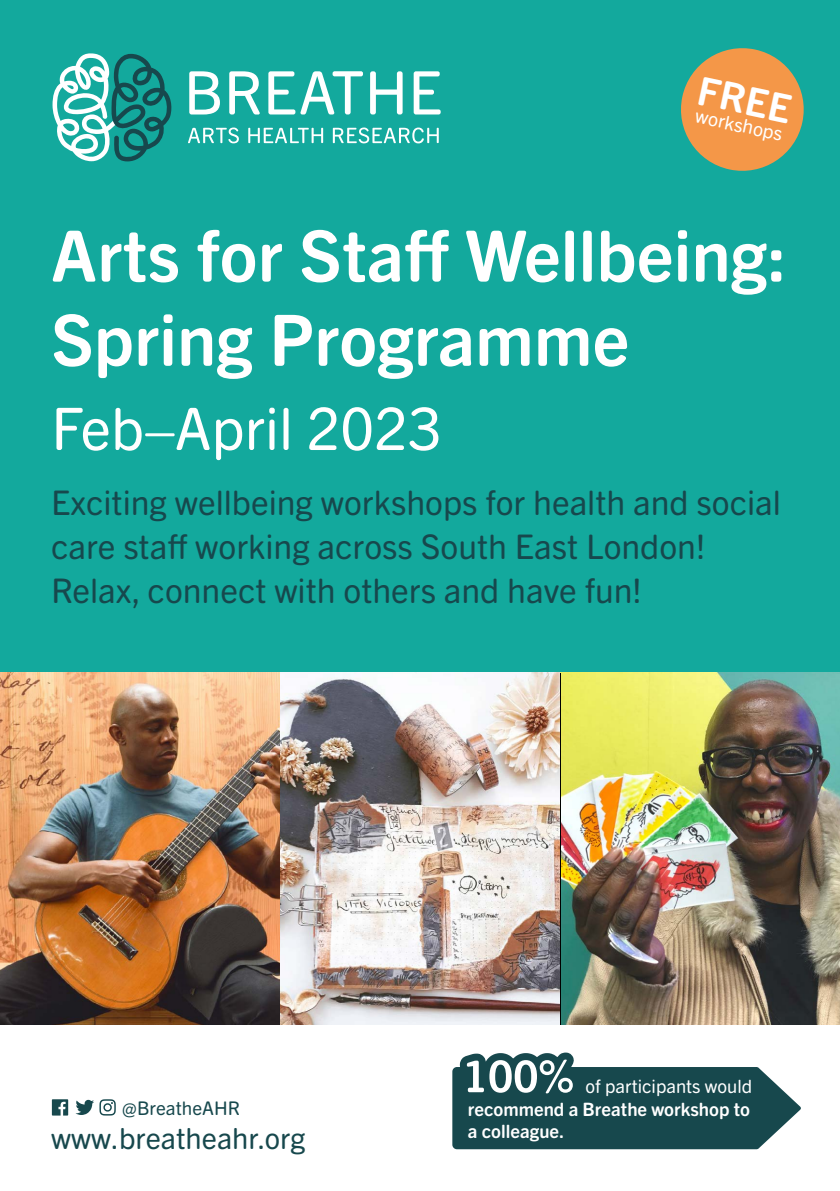
<style>
.page{position:relative;width:840px;height:1191px;background:#fff}
.page>*{position:absolute;margin:0;border:0;box-sizing:border-box;transform-origin:0 0}
.t1{font:700 71px/84.2px "Trade Gothic Next SR Pro";color:#fff}
.t2{font:58.8px "Trade Gothic Next SR Pro";color:#fff}
.t3{font:700 39.6px "Trade Gothic Next SR Pro";color:#fff}
.t4{font:34px/44px "Trade Gothic Next SR Pro";color:#17484d}
.t5{font:29.2px "Trade Gothic Next SR Pro";color:#17484d}
.t6{font:19.2px "Trade Gothic Next SR Pro";color:#fff}
.t7{font:18.8px "Trade Gothic Next SR Pro";color:#17484d}
.t8{font:700 18.4px/22.2px "Trade Gothic Next SR Pro";color:#fff}
.t9{font:18.4px "Trade Gothic Next SR Pro";color:#fff}
</style>
<div class="page">
<div style="left:0;top:0;width:839px;height:737px;background:#13a99d"></div>
<svg style="left:52px;top:1099px;width:63px;height:16px"></svg>
<svg style="left:189px;top:71px;width:31px;height:43px"></svg>
<svg style="left:229px;top:71px;width:30px;height:43px"></svg>
<svg style="left:268px;top:71px;width:95px;height:43px"></svg>
<svg style="left:370px;top:71px;width:32px;height:43px"></svg>
<svg style="left:413px;top:71px;width:27px;height:43px"></svg>
<svg style="left:188px;top:127px;width:51px;height:17px"></svg>
<svg style="left:248px;top:128px;width:75px;height:15px"></svg>
<svg style="left:332px;top:127px;width:106px;height:17px"></svg>
<svg style="left:52px;top:53px;width:120px;height:108px"></svg>
<img style="left:0;top:673px;width:839px;height:351px">
<img style="left:280px;top:673px;width:279px;height:351px">
<svg style="left:681px;top:48px;width:123px;height:123px"></svg>
<svg style="left:456px;top:1052px;width:345px;height:98px"></svg>
<svg style="left:452px;top:1055px;width:336px;height:94px;background:#3c6569"></svg>
<p class="t3" style="left:703px;top:63px;width:96px;rotate:12deg">FREE</p>
<p class="t6" style="left:698px;top:102px;width:90px;rotate:12deg">workshops</p>
<h1 class="t1" style="left:51px;top:209px;width:737px">Arts for Staff Wellbeing:<br>Spring Programme</h1>
<h2 class="t2" style="left:51px;top:388px;width:392px">Feb–April 2023</h2>
<p class="t4" style="left:51px;top:478px;width:731px">Exciting wellbeing workshops for health and social care staff working across South East London!<br>Relax, connect with others and have fun!</p>
<p class="t7" style="left:122px;top:1094px;width:119px">@BreatheAHR</p>
<p class="t5" style="left:51px;top:1118px;width:256px">www.breatheahr.org</p>
<p class="t9" style="left:585px;top:1073px;width:168px">of participants would</p>
<p class="t8" style="left:467px;top:1096px;width:283px">recommend a Breathe workshop to a colleague.</p>
</div>
